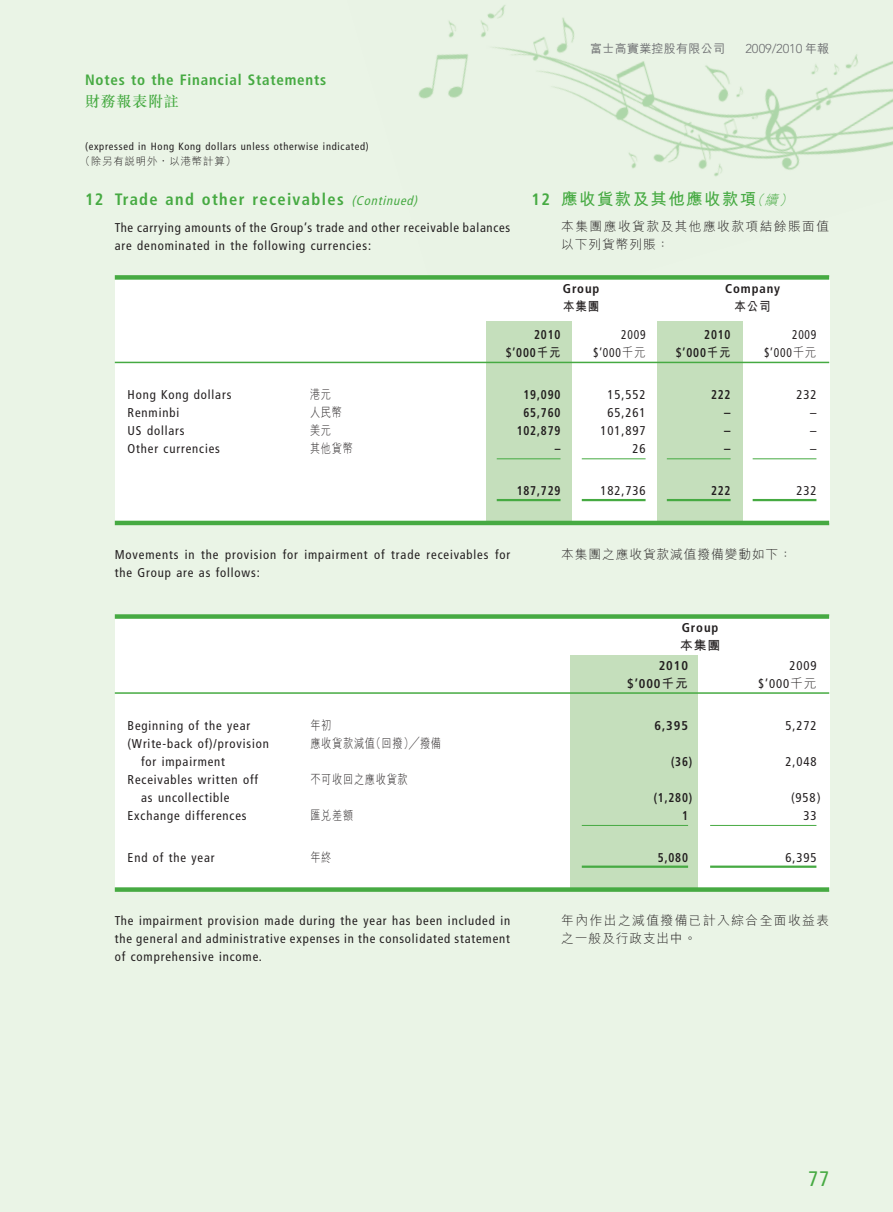
<style>
.page{position:relative;width:893px;height:1212px;background:#eaf4e6}
.page>*{position:absolute;margin:0;border:0;box-sizing:border-box;transform-origin:0 0}
.t1{font:condensed 21px "Frutiger LT Std";color:#46aa42}
.t2{font:700 condensed 16.5px "Frutiger LT Std";letter-spacing:.08em;color:#46aa42}
.t3{font:700 16.5px "M Hei HK";letter-spacing:.08em;color:#46aa42}
.t4{font:700 condensed 15px/22.5px "Frutiger LT Std";letter-spacing:.05em;color:#46aa42}
.t5{font:condensed 12.75px/18px "Frutiger LT Std";letter-spacing:.07em;color:#231f20}
.t6{font:700 condensed 12.75px "Frutiger LT Std";letter-spacing:.07em;color:#231f20;scale:.9 1}
.t7{font:300 12.75px/18px "M Hei HK";letter-spacing:.11em;color:#231f20}
.t8{font:300 12.75px "M Hei HK";letter-spacing:.07em;color:#231f20;scale:.8 1}
.t9{font:700 condensed 12.75px/18px "Frutiger LT Std";letter-spacing:.07em;color:#231f20}
.t10{font:condensed 12.75px "Frutiger LT Std";letter-spacing:.07em;color:#231f20;scale:.9 1}
.t11{font:300 12.75px "M Hei HK";letter-spacing:.07em;color:#231f20}
.t12{font:300 12.75px "Avenir LT Std";letter-spacing:-.01em;color:#6c6d70}
.t13{font:700 12.75px "M Hei HK";letter-spacing:.07em;color:#231f20;scale:.9 1}
.t14{font:500 12px "M Hei HK";letter-spacing:.025em;color:#6c6d70}
.t15{font:condensed 10.5px/15px "Frutiger LT Std";letter-spacing:.07em;color:#231f20}
.s1{font-family:"M Sung HK";font-weight:500;font-stretch:normal}
.s2{font-family:"M Hei HK";font-weight:300;font-stretch:normal}
.s3{font-weight:400;font-style:italic;font-size:12.75px}
.s4{font-family:"M Hei HK";font-weight:500;font-size:12px}
.s5{font-family:"Frutiger LT Std";font-stretch:condensed}
.s6{font-weight:300;font-style:italic;font-size:13.5px}
.s7{font-family:"M Hei HK";font-stretch:normal}
</style>
<div class="page">
<img style="left:418px;top:5px;width:475px;height:325px">
<div style="left:115px;top:277px;width:714px;height:245px;background:#fff"></div>
<div style="left:115px;top:275px;width:714px;height:5px;background:#46aa42"></div>
<div style="left:486px;top:321px;width:85px;height:201px;background:#c5dfbc"></div>
<div style="left:657px;top:321px;width:85px;height:200px;background:#c5dfbc"></div>
<hr style="left:115px;top:362px;width:714px;height:1px;background:#46aa42">
<hr style="left:497px;top:458px;width:63px;height:1px;background:#46aa42">
<hr style="left:582px;top:458px;width:64px;height:1px;background:#46aa42">
<hr style="left:667px;top:458px;width:64px;height:1px;background:#46aa42">
<hr style="left:753px;top:458px;width:63px;height:1px;background:#46aa42">
<hr style="left:497px;top:499px;width:63px;height:2px;background:#46aa42">
<hr style="left:582px;top:499px;width:64px;height:2px;background:#46aa42">
<hr style="left:667px;top:499px;width:64px;height:2px;background:#46aa42">
<hr style="left:753px;top:499px;width:63px;height:2px;background:#46aa42">
<hr style="left:115px;top:521px;width:714px;height:4px;background:#46aa42">
<div style="left:115px;top:616px;width:714px;height:274px;background:#fff"></div>
<div style="left:115px;top:614px;width:714px;height:5px;background:#46aa42"></div>
<div style="left:570px;top:655px;width:127px;height:235px;background:#c5dfbc"></div>
<hr style="left:115px;top:692px;width:714px;height:2px;background:#46aa42">
<hr style="left:582px;top:825px;width:106px;height:1px;background:#46aa42">
<hr style="left:710px;top:825px;width:106px;height:1px;background:#46aa42">
<hr style="left:582px;top:865px;width:106px;height:3px;background:#46aa42">
<hr style="left:710px;top:865px;width:106px;height:3px;background:#46aa42">
<div style="left:115px;top:887px;width:714px;height:5px;background:#46aa42"></div>
<p class="t4" style="left:85px;top:68px;width:243px">Notes to the Financial Statements<span class="s1">財務報表附註</span></p>
<p class="t15" style="left:80px;top:139px;width:291px;text-indent:5px">(expressed in Hong Kong dollars unless otherwise indicated)<span class="s2">（除另有說明外，以港幣計算）</span></p>
<p class="t2" style="left:85px;top:190px;width:337px">12 Trade and other receivables <span class="s3">(Continued)</span></p>
<p class="t5" style="left:115px;top:218px;width:397px">The carrying amounts of the Group’s trade and other receivable balances are denominated in the following currencies:</p>
<p class="t14" style="left:590px;top:40px;width:136px">富士高實業控股有限公司</p>
<p class="t12" style="left:745px;top:41px;width:85px">2009/2010 <span class="s4">年報</span></p>
<p class="t3" style="left:531px;top:186px;width:267px"><span class="s5">12</span> 應收貨款及其他應收款項<span class="s6">（續）</span></p>
<p class="t7" style="left:561px;top:217px;width:269px">本集團應收貨款及其他應收款項結餘賬面值以下列貨幣列賬：</p>
<p class="t9" style="left:563px;top:280px;width:38px">Group</p>
<p class="t9" style="left:725px;top:280px;width:57px">Company</p>
<p class="t13" style="left:563px;top:297px;width:42px">本集團</p>
<p class="t13" style="left:735px;top:297px;width:42px">本公司</p>
<p class="t6" style="left:534px;top:327px;width:31px">2010</p>
<p class="t10" style="left:621px;top:327px;width:29px">2009</p>
<p class="t6" style="left:704px;top:327px;width:31px">2010</p>
<p class="t10" style="left:792px;top:327px;width:29px">2009</p>
<p class="t6" style="left:506px;top:345px;width:62px">$’000<span class="s7">千元</span></p>
<p class="t10" style="left:593px;top:345px;width:60px">$’000<span class="s2">千元</span></p>
<p class="t6" style="left:676px;top:345px;width:62px">$’000<span class="s7">千元</span></p>
<p class="t10" style="left:764px;top:345px;width:60px">$’000<span class="s2">千元</span></p>
<p class="t5" style="left:128px;top:386px;width:105px">Hong Kong dollars</p>
<p class="t8" style="left:310px;top:385px;width:28px">港元</p>
<p class="t6" style="left:523px;top:387px;width:43px">19,090</p>
<p class="t5" style="left:607px;top:386px;width:39px">15,552</p>
<p class="t6" style="left:711px;top:387px;width:23px">222</p>
<p class="t5" style="left:796px;top:386px;width:22px">232</p>
<p class="t5" style="left:128px;top:404px;width:53px">Renminbi</p>
<p class="t8" style="left:310px;top:403px;width:41px">人民幣</p>
<p class="t6" style="left:523px;top:405px;width:43px">65,760</p>
<p class="t5" style="left:607px;top:404px;width:39px">65,261</p>
<p class="t9" style="left:724px;top:404px;width:8px">–</p>
<p class="t5" style="left:810px;top:404px;width:8px">–</p>
<p class="t5" style="left:128px;top:422px;width:59px">US dollars</p>
<p class="t8" style="left:310px;top:421px;width:28px">美元</p>
<p class="t6" style="left:517px;top:423px;width:50px">102,879</p>
<p class="t5" style="left:600px;top:422px;width:46px">101,897</p>
<p class="t9" style="left:724px;top:422px;width:8px">–</p>
<p class="t5" style="left:810px;top:422px;width:8px">–</p>
<p class="t5" style="left:128px;top:440px;width:94px">Other currencies</p>
<p class="t8" style="left:310px;top:439px;width:55px">其他貨幣</p>
<p class="t6" style="left:555px;top:441px;width:8px">–</p>
<p class="t5" style="left:632px;top:440px;width:15px">26</p>
<p class="t9" style="left:724px;top:440px;width:8px">–</p>
<p class="t5" style="left:810px;top:440px;width:8px">–</p>
<p class="t6" style="left:517px;top:483px;width:50px">187,729</p>
<p class="t5" style="left:600px;top:482px;width:46px">182,736</p>
<p class="t6" style="left:711px;top:483px;width:23px">222</p>
<p class="t5" style="left:796px;top:482px;width:22px">232</p>
<p class="t5" style="left:115px;top:546px;width:397px">Movements in the provision for impairment of trade receivables for the Group are as follows:</p>
<p class="t11" style="left:561px;top:545px;width:232px">本集團之應收貨款減值撥備變動如下：</p>
<p class="t9" style="left:680px;top:619px;width:42px">Group<span class="s7">本集團</span></p>
<p class="t9" style="left:659px;top:656px;width:31px">2010</p>
<p class="t5" style="left:789px;top:656px;width:29px">2009</p>
<p class="t9" style="left:627px;top:674px;width:62px">$’000<span class="s7">千元</span></p>
<p class="t5" style="left:758px;top:674px;width:60px">$’000<span class="s2">千元</span></p>
<p class="t5" style="left:128px;top:716px;width:124px">Beginning of the year</p>
<p class="t8" style="left:310px;top:716px;width:28px">年初</p>
<p class="t9" style="left:654px;top:716px;width:35px">6,395</p>
<p class="t5" style="left:785px;top:716px;width:33px">5,272</p>
<p class="t5" style="left:128px;top:734px;width:143px">(Write-back of)/provision</p>
<p class="t8" style="left:310px;top:734px;width:165px">應收貨款減值（回撥）╱撥備</p>
<p class="t5" style="left:141px;top:752px;width:85px">for impairment</p>
<p class="t6" style="left:671px;top:754px;width:25px">(36)</p>
<p class="t5" style="left:785px;top:752px;width:33px">2,048</p>
<p class="t5" style="left:128px;top:770px;width:132px">Receivables written off</p>
<p class="t8" style="left:310px;top:770px;width:123px">不可收回之應收貨款</p>
<p class="t5" style="left:141px;top:788px;width:90px">as uncollectible</p>
<p class="t6" style="left:654px;top:790px;width:44px">(1,280)</p>
<p class="t5" style="left:791px;top:788px;width:31px">(958)</p>
<p class="t5" style="left:128px;top:806px;width:121px">Exchange differences</p>
<p class="t8" style="left:310px;top:806px;width:55px">匯兌差額</p>
<p class="t6" style="left:682px;top:808px;width:8px">1</p>
<p class="t5" style="left:803px;top:806px;width:15px">33</p>
<p class="t5" style="left:128px;top:848px;width:89px">End of the year</p>
<p class="t8" style="left:310px;top:848px;width:28px">年終</p>
<p class="t6" style="left:658px;top:850px;width:35px">5,080</p>
<p class="t5" style="left:785px;top:848px;width:33px">6,395</p>
<p class="t5" style="left:115px;top:912px;width:397px;text-align:justify">The impairment provision made during the year has been included in the general and administrative expenses in the consolidated statement of comprehensive income.</p>
<p class="t7" style="left:561px;top:911px;width:269px">年內作出之減值撥備已計入綜合全面收益表之一般及行政支出中。</p>
<p class="t1" style="left:808px;top:1166px;width:23px">77</p>
</div>
